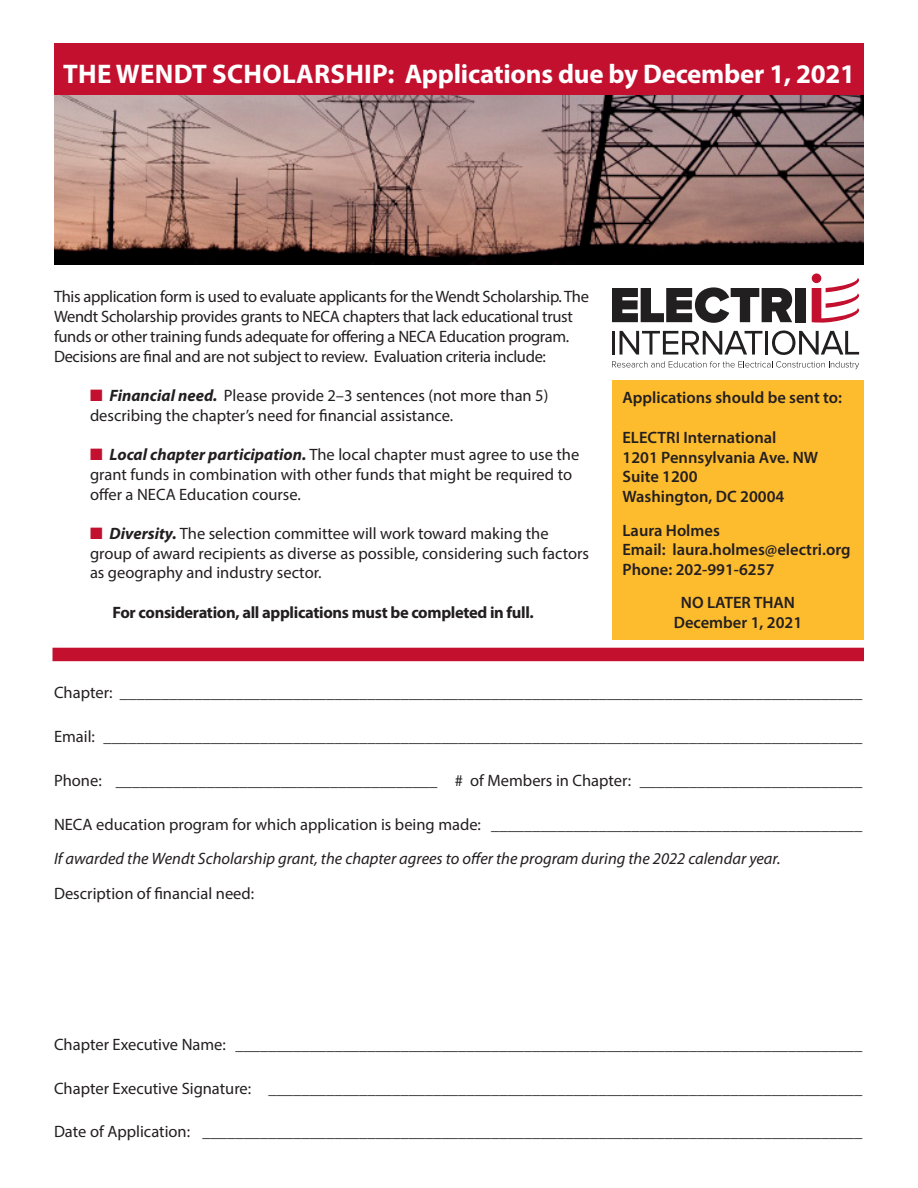
<style>
.page{position:relative;width:918px;height:1188px;background:#fff}
.page>*{position:absolute;margin:0;border:0;box-sizing:border-box;transform-origin:0 0}
.t1{font:700 27px "Myriad Pro";letter-spacing:-.01em;color:#fff}
.t2{font:16.5px/19.8px "Myriad Pro";color:#231f20}
.t3{font:16.5px/19.8px "Myriad Pro";letter-spacing:-.02em;color:#231f20}
.t4{font:600 16.5px "Myriad Pro";color:#231f20}
.t5{font:italic 16.5px "Myriad Pro";color:#231f20}
.t6{font:700 16.5px "Myriad Pro";letter-spacing:-.02em;color:#231f20}
.s1{color:#c3102f}
.s2{font-weight:700;font-style:italic}
</style>
<div class="page">
<svg style="left:612px;top:361px;width:247px;height:8px"></svg>
<svg style="left:812px;top:273px;width:47px;height:50px"></svg>
<svg style="left:612px;top:287px;width:180px;height:36px"></svg>
<div style="left:795px;top:288px;width:10px;height:34px;background:#221f20"></div>
<hr style="left:612px;top:331px;width:3px;height:24px;background:#221f20">
<svg style="left:620px;top:331px;width:142px;height:24px"></svg>
<hr style="left:765px;top:331px;width:3px;height:24px;background:#221f20">
<svg style="left:772px;top:331px;width:87px;height:24px"></svg>
<div style="left:54px;top:44px;width:810px;height:57px;background:#c3102f"></div>
<div style="left:52px;top:648px;width:812px;height:13px;background:#c3102f"></div>
<div style="left:612px;top:380px;width:252px;height:259px;background:#fdbb2e"></div>
<img style="left:54px;top:96px;width:810px;height:169px">
<p class="t1" style="left:63px;top:56px;width:794px">THE WENDT SCHOLARSHIP: Applications due by December 1, 2021</p>
<p class="t3" style="left:54px;top:286px;width:537px">This application form is used to evaluate applicants for the Wendt Scholarship. The Wendt Scholarship provides grants to NECA chapters that lack educational trust funds or other training funds adequate for offering a NECA Education program.<br>Decisions are final and are not subject to review. Evaluation criteria include:</p>
<p class="t2" style="left:90px;top:385px;width:460px"><span class="s1">■</span> <span class="s2">Financial need.</span> Please provide 2–3 sentences (not more than 5) describing the chapter’s need for financial assistance.</p>
<p class="t2" style="left:90px;top:444px;width:491px"><span class="s1">■</span> <span class="s2">Local chapter participation.</span> The local chapter must agree to use the grant funds in combination with other funds that might be required to offer a NECA Education course.</p>
<p class="t2" style="left:90px;top:523px;width:501px"><span class="s1">■</span> <span class="s2">Diversity.</span> The selection committee will work toward making the group of award recipients as diverse as possible, considering such factors as geography and industry sector.</p>
<p class="t6" style="left:112px;top:601px;width:423px">For consideration, all applications must be completed in full.</p>
<p class="t4" style="left:622px;top:387px;width:221px">Applications should be sent to:</p>
<p class="t4" style="left:622px;top:427px;width:155px">ELECTRI International</p>
<p class="t4" style="left:622px;top:447px;width:197px">1201 Pennsylvania Ave. NW</p>
<p class="t4" style="left:622px;top:466px;width:77px">Suite 1200</p>
<p class="t4" style="left:622px;top:486px;width:163px">Washington, DC 20004</p>
<p class="t4" style="left:622px;top:519px;width:99px">Laura Holmes</p>
<p class="t4" style="left:622px;top:539px;width:230px">Email: laura.holmes@electri.org</p>
<p class="t4" style="left:622px;top:559px;width:154px">Phone: 202-991-6257</p>
<p class="t4" style="left:681px;top:592px;width:116px">NO LATER THAN</p>
<p class="t4" style="left:674px;top:612px;width:130px">December 1, 2021</p>
<p class="t2" style="left:54px;top:682px;width:810px">Chapter: __________________________________________________________________________________________</p>
<p class="t2" style="left:54px;top:726px;width:810px">Email: ____________________________________________________________________________________________</p>
<p class="t2" style="left:54px;top:770px;width:810px">Phone: _______________________________________ # of Members in Chapter: ___________________________</p>
<p class="t2" style="left:54px;top:814px;width:810px">NECA education program for which application is being made: _____________________________________________</p>
<p class="t5" style="left:54px;top:849px;width:728px">If awarded the Wendt Scholarship grant, the chapter agrees to offer the program during the 2022 calendar year.</p>
<p class="t2" style="left:54px;top:883px;width:202px">Description of financial need:</p>
<p class="t2" style="left:54px;top:1034px;width:810px">Chapter Executive Name: ____________________________________________________________________________</p>
<p class="t2" style="left:54px;top:1078px;width:810px">Chapter Executive Signature: ________________________________________________________________________</p>
<p class="t2" style="left:54px;top:1122px;width:810px">Date of Application: ________________________________________________________________________________</p>
</div>
